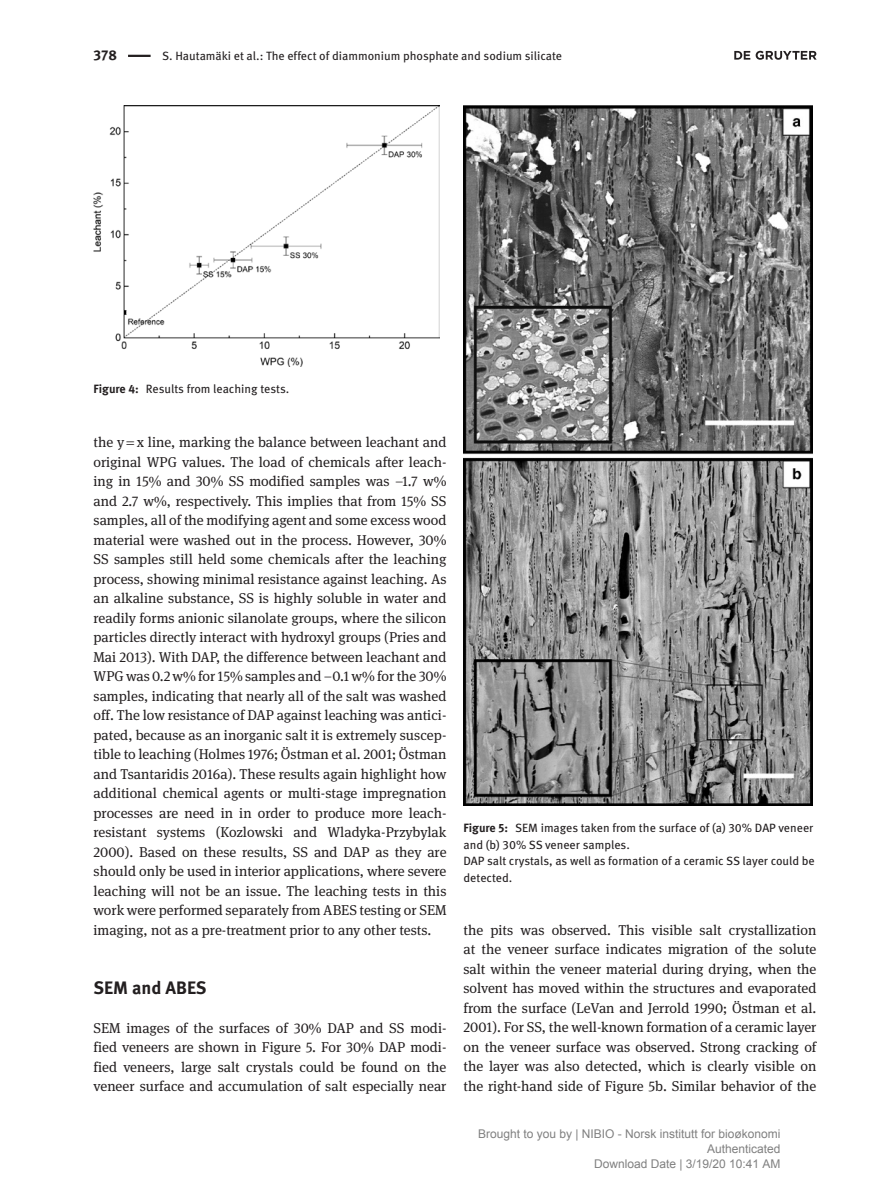
<style>
.page{position:relative;width:893px;height:1191px;background:#fff}
.page>*{position:absolute;margin:0;border:0;box-sizing:border-box;transform-origin:0 0}
.t1{font:700 18px "DG Meta Science";color:#231f20}
.t2{font:14.25px/19.5px "DG Meta Serif Science";color:#231f20;text-align:justify}
.t3{font:700 14.25px "DG Meta Science";color:#231f20}
.t4{font:12px/16.5px "DG Meta Science";color:#231f20}
.t5{font:12px/15px "Arial";color:#808080;text-align:right}
.s1{font-weight:700}
</style>
<div class="page">
<hr style="left:128px;top:55px;width:23px;height:2px;background:#231f20">
<img style="left:94px;top:105px;width:346px;height:261px">
<img style="left:463px;top:105px;width:349px;height:700px">
<svg style="left:734px;top:51px;width:83px;height:9px"></svg>
<p class="t3" style="left:94px;top:44px;width:25px">378</p>
<p class="t4" style="left:162px;top:47px;width:402px">S. Hautamäki et al.: The effect of diammonium phosphate and sodium silicate</p>
<p class="t4" style="left:94px;top:380px;width:197px"><span class="s1">Figure 4:</span> Results from leaching tests.</p>
<p class="t2" style="left:94px;top:432px;width:354px">the y x line, marking the balance between leachant and original WPG values. The load of chemicals after leach&shy;ing in 15% and 30% SS modified samples was –1.7 w% and 2.7 w%, respectively. This implies that from 15% SS samples, all of the modifying agent and some excess wood material were washed out in the process. However, 30% SS samples still held some chemicals after the leaching process, showing minimal resistance against leaching. As an alkaline substance, SS is highly soluble in water and readily forms anionic silanolate groups, where the silicon particles directly interact with hydroxyl groups (Pries and Mai 2013). With DAP, the difference between leachant and WPG was 0.2 w% for 15% samples and –0.1 w% for the 30% samples, indicating that nearly all of the salt was washed off. The low resistance of DAP against leaching was antici&shy;pated, because as an inorganic salt it is extremely suscep&shy;tible to leaching (Holmes 1976; Östman et al. 2001; Östman and Tsantaridis 2016a). These results again highlight how additional chemical agents or multi-stage impregnation processes are need in in order to produce more leach&shy;resistant systems (Kozlowski and Wladyka-Przybylak 2000). Based on these results, SS and DAP as they are should only be used in interior applications, where severe leaching will not be an issue. The leaching tests in this work were performed separately from ABES testing or SEM imaging, not as a pre-treatment prior to any other tests.</p>
<p class="t1" style="left:94px;top:972px;width:115px">SEM and ABES</p>
<p class="t2" style="left:94px;top:1017px;width:354px">SEM images of the surfaces of 30% DAP and SS modi&shy;fied veneers are shown in Figure 5. For 30% DAP modi&shy;fied veneers, large salt crystals could be found on the veneer surface and accumulation of salt especially near</p>
<p class="t4" style="left:463px;top:819px;width:353px"><span class="s1">Figure 5:</span> SEM images taken from the surface of (a) 30% DAP veneer and (b) 30% SS veneer samples.<br>DAP salt crystals, as well as formation of a ceramic SS layer could be detected.</p>
<p class="t2" style="left:463px;top:920px;width:354px">the pits was observed. This visible salt crystallization at the veneer surface indicates migration of the solute salt within the veneer material during drying, when the solvent has moved within the structures and evaporated from the surface (LeVan and Jerrold 1990; Östman et al.<br>2001). For SS, the well-known formation of a ceramic layer on the veneer surface was observed. Strong cracking of the layer was also detected, which is clearly visible on the right-hand side of Figure 5b. Similar behavior of the</p>
<p class="t5" style="left:478px;top:1127px;width:304px">Brought to you by | NIBIO - Norsk institutt for bioøkonomi<br>Authenticated<br>Download Date | 3/19/20 10:41 AM</p>
</div>
